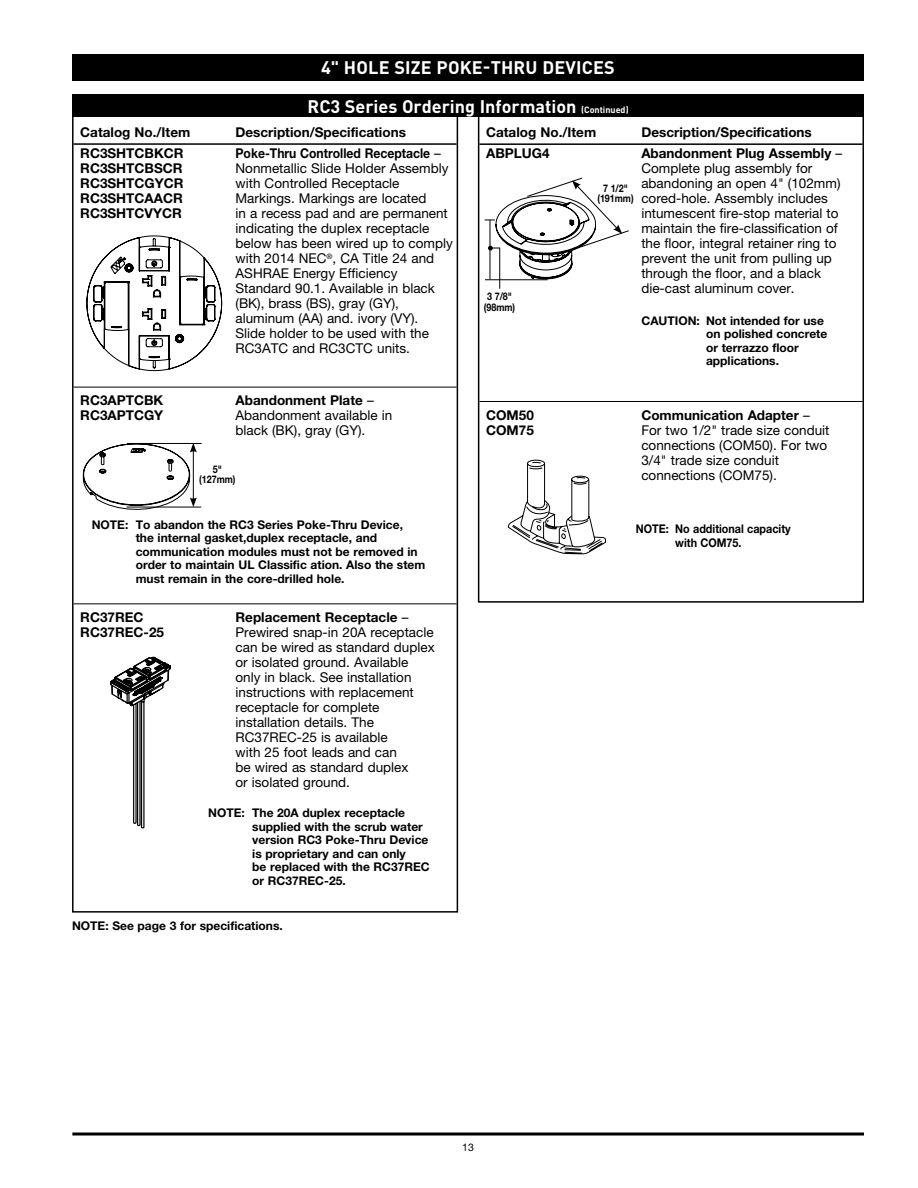
<style>
.page{position:relative;width:918px;height:1188px;background:#fff}
.page>*{position:absolute;margin:0;border:0;box-sizing:border-box;transform-origin:0 0}
.t1{font:700 18px "DIN Pro";color:#fff}
.t2{font:13.5px/15px "Helvetica Neue";color:#000}
.t3{font:700 13.5px "Helvetica Neue";color:#000}
.t4{font:700 13.5px "Helvetica Neue";color:#000;scale:.9 1}
.t5{font:700 12px/13.5px "Helvetica Neue";color:#000}
.t6{font:700 12px/13.5px "Helvetica Neue";color:#000;scale:.9 1}
.t7{font:700 10.5px/10.5px "Helvetica Neue";color:#000;text-align:center;scale:.85 1}
.t8{font:10.5px "Helvetica Neue";color:#000}
.s1{font-size:9px}
.s2{font-weight:400}
.s3{font-weight:700}
</style>
<div class="page">
<svg style="left:72px;top:1132px;width:792px;height:4px;background:#3f3f3f"></svg>
<hr style="left:479px;top:143px;width:383px;height:2px;background:#000">
<hr style="left:479px;top:401px;width:383px;height:1px;background:#000">
<div style="left:478px;top:95px;width:386px;height:508px;border:2px solid #000"></div>
<hr style="left:74px;top:143px;width:383px;height:2px;background:#000">
<hr style="left:74px;top:387px;width:383px;height:1px;background:#000">
<hr style="left:74px;top:603px;width:383px;height:1px;background:#000">
<div style="left:72px;top:94px;width:792px;height:23px;background:#000"></div>
<hr style="left:127px;top:443px;width:75px;height:1px;background:#000">
<hr style="left:127px;top:507px;width:74px;height:1px;background:#000">
<svg style="left:83px;top:443px;width:114px;height:67px"></svg>
<svg style="left:110px;top:657px;width:61px;height:171px"></svg>
<hr style="left:485px;top:279px;width:63px;height:1px;background:#000">
<svg style="left:485px;top:177px;width:144px;height:102px"></svg>
<hr style="left:499px;top:248px;width:1px;height:41px;background:#000">
<div style="left:72px;top:54px;width:792px;height:27px;background:#000"></div>
<svg style="left:508px;top:460px;width:98px;height:94px"></svg>
<svg style="left:86px;top:235px;width:136px;height:136px"></svg>
<h1 class="t1" style="left:321px;top:56px;width:295px">4" HOLE SIZE POKE-THRU DEVICES</h1>
<h1 class="t1" style="left:308px;top:94px;width:323px">RC3 Series Ordering Information <span class="s1">(Continued)</span></h1>
<p class="t3" style="left:80px;top:123px;width:112px">Catalog No./Item</p>
<p class="t3" style="left:236px;top:123px;width:172px">Description/Specifications</p>
<p class="t3" style="left:80px;top:145px;width:105px">RC3SHTCBKCR</p>
<p class="t4" style="left:236px;top:145px;width:230px">Poke-Thru Controlled Receptacle <span class="s2">–</span></p>
<p class="t3" style="left:80px;top:160px;width:104px">RC3SHTCBSCR</p>
<p class="t2" style="left:236px;top:161px;width:214px">Nonmetallic Slide Holder Assembly</p>
<p class="t3" style="left:80px;top:175px;width:105px">RC3SHTCGYCR</p>
<p class="t2" style="left:236px;top:176px;width:165px">with Controlled Receptacle</p>
<p class="t3" style="left:80px;top:190px;width:104px">RC3SHTCAACR</p>
<p class="t2" style="left:236px;top:191px;width:192px">Markings. Markings are located</p>
<p class="t3" style="left:80px;top:205px;width:103px">RC3SHTCVYCR</p>
<p class="t2" style="left:236px;top:206px;width:219px">in a recess pad and are permanent indicating the duplex receptacle below has been wired up to comply with 2014 NEC<sup>®</sup>, CA Title 24 and<br>ASHRAE Energy Efficiency<br>Standard 90.1. Available in black (BK), brass (BS), gray (GY), aluminum (AA) and. ivory (VY).<br>Slide holder to be used with the<br>RC3ATC and RC3CTC units.</p>
<p class="t3" style="left:80px;top:392px;width:85px">RC3APTCBK</p>
<p class="t3" style="left:236px;top:392px;width:140px">Abandonment Plate <span class="s2">–</span></p>
<p class="t3" style="left:80px;top:407px;width:85px">RC3APTCGY</p>
<p class="t2" style="left:236px;top:408px;width:158px">Abandonment available in black (BK), gray (GY).</p>
<p class="t7" style="left:199px;top:463px;width:44px">5" (127mm)</p>
<p class="t5" style="left:136px;top:518px;width:291px;text-indent:-44px">NOTE: To abandon the RC3 Series Poke-Thru Device,<br>the internal gasket,duplex receptacle, and communication modules must not be removed in order to maintain UL Classific ation. Also the stem must remain in the core-drilled hole.</p>
<p class="t3" style="left:80px;top:609px;width:65px">RC37REC</p>
<p class="t3" style="left:236px;top:609px;width:174px">Replacement Receptacle <span class="s2">–</span></p>
<p class="t3" style="left:80px;top:624px;width:85px">RC37REC-25</p>
<p class="t2" style="left:236px;top:624px;width:201px">Prewired snap-in 20A receptacle can be wired as standard duplex or isolated ground. Available only in black. See installation instructions with replacement receptacle for complete installation details. The<br>RC37REC-25 is available<br>with 25 foot leads and can<br>be wired as standard duplex<br>or isolated ground.</p>
<p class="t5" style="left:252px;top:806px;width:179px;text-indent:-44px">NOTE: The 20A duplex receptacle supplied with the scrub water version RC3 Poke-Thru Device is proprietary and can only<br>be replaced with the RC37REC or RC37REC-25.</p>
<p class="t5" style="left:72px;top:918px;width:212px">NOTE: See page 3 for specifications.</p>
<p class="t3" style="left:486px;top:124px;width:112px">Catalog No./Item</p>
<p class="t3" style="left:641px;top:124px;width:172px">Description/Specifications</p>
<p class="t3" style="left:486px;top:145px;width:65px">ABPLUG4</p>
<p class="t2" style="left:641px;top:146px;width:202px"><span class="s3">Abandonment Plug Assembly</span> –<br>Complete plug assembly for abandoning an open 4" (102mm) cored-hole. Assembly includes intumescent fire-stop material to maintain the fire-classification of the floor, integral retainer ring to prevent the unit from pulling up through the floor, and a black die-cast aluminum cover.</p>
<p class="t7" style="left:597px;top:182px;width:44px">7 1/2" (191mm)</p>
<p class="t7" style="left:484px;top:291px;width:38px">3 7/8" (98mm)</p>
<p class="t5" style="left:706px;top:313px;width:123px;text-indent:-64px">CAUTION: Not intended for use on polished concrete or terrazzo floor applications.</p>
<p class="t3" style="left:486px;top:407px;width:49px">COM50</p>
<p class="t3" style="left:641px;top:407px;width:170px">Communication Adapter <span class="s2">–</span></p>
<p class="t3" style="left:486px;top:422px;width:49px">COM75</p>
<p class="t2" style="left:641px;top:423px;width:190px">For two 1/2" trade size conduit connections (COM50). For two<br>3/4" trade size conduit connections (COM75).</p>
<p class="t6" style="left:675px;top:522px;width:130px;text-indent:-40px">NOTE: No additional capacity with COM75.</p>
<p class="t8" style="left:462px;top:1141px;width:13px">13</p>
</div>
